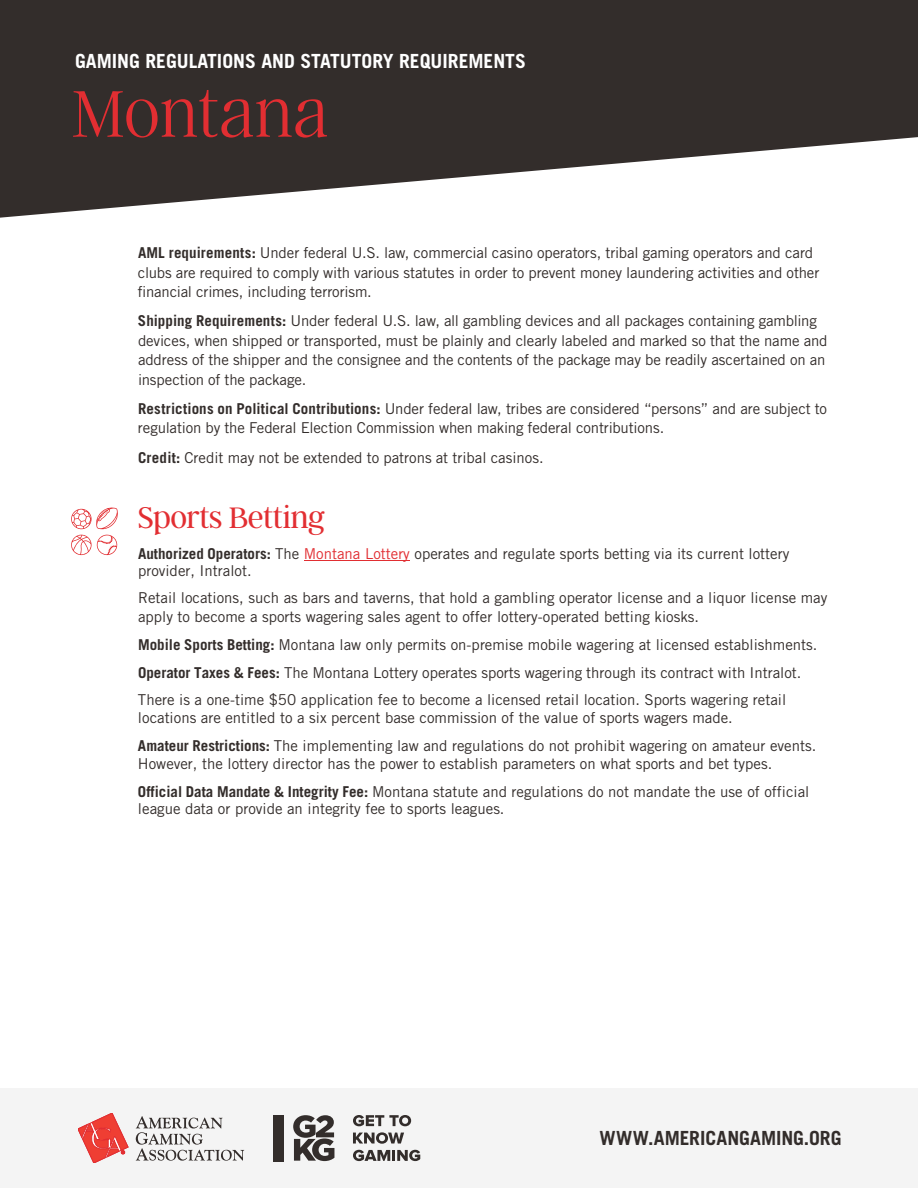
<style>
.page{position:relative;width:918px;height:1188px;background:#fff}
.page>*{position:absolute;margin:0;border:0;box-sizing:border-box;transform-origin:0 0}
.t1{font:100 73.5px "Argent CF";letter-spacing:.005em;color:#e22e32}
.t2{font:300 33px "Argent CF";letter-spacing:-.015em;color:#e22e32}
.t3{font:700 19.5px "Trade Gothic LT Std";color:#fff}
.t4{font:700 19.5px "Trade Gothic LT Std";color:#332d2b}
.t5{font:15px/19.5px "Trade Gothic LT Std";color:#332d2b}
.s1{font-weight:700}
.s2{color:#e12e32}
</style>
<div class="page">
<svg style="left:0;top:0;width:918px;height:218px;fill:#332d2b"></svg>
<div style="left:0;top:1088px;width:918px;height:100px;background:#f4f4f4"></div>
<svg style="left:78px;top:1113px;width:50px;height:50px"></svg>
<svg style="left:136px;top:1116px;width:108px;height:45px"></svg>
<svg style="left:293px;top:1115px;width:41px;height:46px"></svg>
<div style="left:273px;top:1115px;width:10px;height:46px;background:#332d2b"></div>
<svg style="left:353px;top:1132px;width:51px;height:12px"></svg>
<svg style="left:353px;top:1150px;width:67px;height:11px"></svg>
<svg style="left:353px;top:1115px;width:58px;height:11px"></svg>
<hr style="left:304px;top:560px;width:106px;height:1px;background:#e12e32">
<svg style="left:71px;top:535px;width:47px;height:20px"></svg>
<svg style="left:71px;top:508px;width:47px;height:21px"></svg>
<h3 class="t3" style="left:75px;top:50px;width:452px">GAMING REGULATIONS AND STATUTORY REQUIREMENTS</h3>
<h1 class="t1" style="left:72px;top:76px;width:258px">Montana</h1>
<p class="t5" style="left:138px;top:243px;width:683px"><span class="s1">AML requirements:</span> Under federal U.S. law, commercial casino operators, tribal gaming operators and card clubs are required to comply with various statutes in order to prevent money laundering activities and other financial crimes, including terrorism.</p>
<p class="t5" style="left:138px;top:311px;width:691px"><span class="s1">Shipping Requirements:</span> Under federal U.S. law, all gambling devices and all packages containing gambling devices, when shipped or transported, must be plainly and clearly labeled and marked so that the name and address of the shipper and the consignee and the contents of the package may be readily ascertained on an inspection of the package.</p>
<p class="t5" style="left:138px;top:399px;width:691px"><span class="s1">Restrictions on Political Contributions:</span> Under federal law, tribes are considered “persons” and are subject to regulation by the Federal Election Commission when making federal contributions.</p>
<p class="t5" style="left:138px;top:447px;width:407px"><span class="s1">Credit:</span> Credit may not be extended to patrons at tribal casinos.</p>
<h2 class="t2" style="left:138px;top:500px;width:189px">Sports Betting</h2>
<p class="t5" style="left:138px;top:544px;width:653px;line-height:17.9px"><span class="s1">Authorized Operators:</span> The <span class="s2">Montana Lottery</span> operates and regulate sports betting via its current lottery provider, Intralot.</p>
<p class="t5" style="left:138px;top:588px;width:691px;line-height:18.8px">Retail locations, such as bars and taverns, that hold a gambling operator license and a liquor license may apply to become a sports wagering sales agent to offer lottery-operated betting kiosks.</p>
<p class="t5" style="left:138px;top:631px;width:681px;line-height:27.3px"><span class="s1">Mobile Sports Betting:</span> Montana law only permits on-premise mobile wagering at licensed establishments.<br><span class="s1">Operator Taxes &amp; Fees:</span> The Montana Lottery operates sports wagering through its contract with Intralot.<br>There is a one-time $50 application fee to become a licensed retail location. Sports wagering retail</p>
<p class="t5" style="left:138px;top:704px;width:680px;line-height:27.8px">locations are entitled to a six percent base commission of the value of sports wagers made.<br><span class="s1">Amateur Restrictions:</span> The implementing law and regulations do not prohibit wagering on amateur events.</p>
<p class="t5" style="left:138px;top:750px;width:673px;line-height:27.8px">However, the lottery director has the power to establish parameters on what sports and bet types.<br><span class="s1">Official Data Mandate &amp; Integrity Fee:</span> Montana statute and regulations do not mandate the use of official</p>
<p class="t5" style="left:138px;top:799px;width:368px">league data or provide an integrity fee to sports leagues.</p>
<h3 class="t4" style="left:599px;top:1126px;width:244px">WWW.AMERICANGAMING.ORG</h3>
</div>
